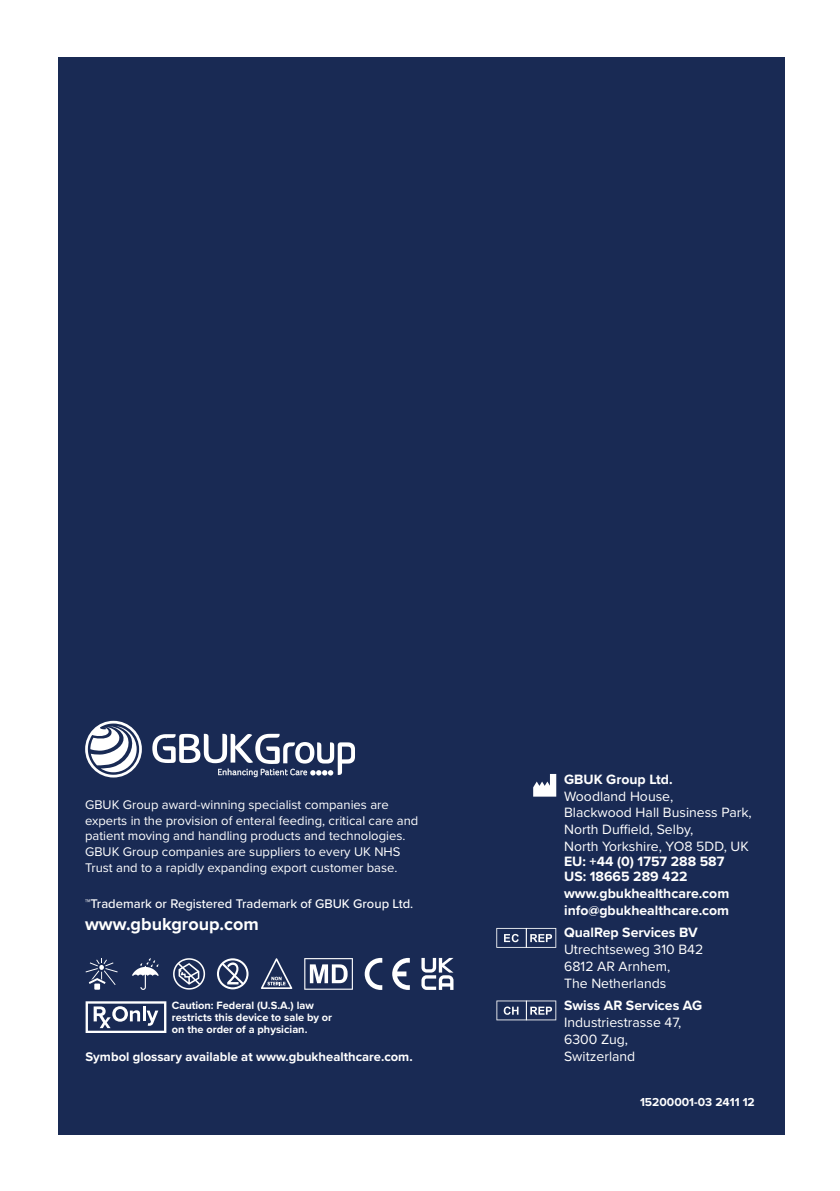
<style>
.page{position:relative;width:840px;height:1191px;background:#fff}
.page>*{position:absolute;margin:0;border:0;box-sizing:border-box;transform-origin:0 0}
.t1{font:700 18px "Proxima Nova";color:#fff}
.t2{font:14px/16.8px "Proxima Nova";color:#fff}
.t3{font:700 14px/15px "Proxima Nova";color:#fff}
.t4{font:13px/15.6px "Proxima Nova";color:#fff}
.t5{font:700 13px "Proxima Nova";color:#fff}
.t6{font:500 13px "Proxima Nova";color:#fff}
.t7{font:700 12px "Proxima Nova";color:#fff}
.t8{font:700 11px/12px "Proxima Nova";color:#fff}
.s1{font-family:"Proxima Nova Cond";font-weight:700}
</style>
<div class="page">
<div style="left:58px;top:57px;width:726px;height:1077px;background:#192a54"></div>
<svg style="left:533px;top:774px;width:23px;height:22px"></svg>
<svg style="left:496px;top:1000px;width:60px;height:20px"></svg>
<svg style="left:496px;top:928px;width:60px;height:19px"></svg>
<svg style="left:152px;top:734px;width:203px;height:43px"></svg>
<svg style="left:85px;top:721px;width:57px;height:56px"></svg>
<svg style="left:86px;top:958px;width:31px;height:31px"></svg>
<svg style="left:132px;top:958px;width:27px;height:32px"></svg>
<svg style="left:173px;top:958px;width:32px;height:31px"></svg>
<svg style="left:217px;top:958px;width:31px;height:31px"></svg>
<svg style="left:261px;top:958px;width:31px;height:31px"></svg>
<svg style="left:304px;top:958px;width:49px;height:31px"></svg>
<svg style="left:364px;top:958px;width:18px;height:32px"></svg>
<svg style="left:392px;top:958px;width:17px;height:32px"></svg>
<svg style="left:421px;top:958px;width:32px;height:32px"></svg>
<svg style="left:86px;top:1001px;width:80px;height:32px"></svg>
<p class="t4" style="left:85px;top:796px;width:334px">GBUK Group award-winning specialist companies are experts in the provision of enteral feeding, critical care and patient moving and handling products and technologies.<br>GBUK Group companies are suppliers to every UK NHS Trust and to a rapidly expanding export customer base.</p>
<p class="t6" style="left:85px;top:894px;width:329px"><span class="s1">™</span>Trademark or Registered Trademark of GBUK Group Ltd.</p>
<h1 class="t1" style="left:85px;top:910px;width:175px">www.gbukgroup.com</h1>
<p class="t8" style="left:172px;top:999px;width:162px">Caution: Federal (U.S.A.) law restricts this device to sale by or on the order of a physician.</p>
<p class="t5" style="left:86px;top:1046px;width:328px">Symbol glossary available at www.gbukhealthcare.com.</p>
<p class="t3" style="left:564px;top:771px;width:110px">GBUK Group Ltd.</p>
<p class="t2" style="left:564px;top:787px;width:189px">Woodland House,<br>Blackwood Hall Business Park,<br>North Duffield, Selby,<br>North Yorkshire, YO8 5DD, UK</p>
<p class="t3" style="left:564px;top:853px;width:162px">EU: +44 (0) 1757 288 587<br>US: 18665 289 422</p>
<p class="t3" style="left:564px;top:884px;width:166px;line-height:16.8px">www.gbukhealthcare.com info@gbukhealthcare.com</p>
<p class="t3" style="left:564px;top:924px;width:135px">QualRep Services BV</p>
<p class="t2" style="left:564px;top:940px;width:140px">Utrechtseweg 310 B42<br>6812 AR Arnhem,<br>The Netherlands</p>
<p class="t3" style="left:564px;top:998px;width:139px">Swiss AR Services AG</p>
<p class="t2" style="left:564px;top:1013px;width:119px">Industriestrasse 47,<br>6300 Zug,<br>Switzerland</p>
<p class="t7" style="left:639px;top:1093px;width:116px">15200001-03 2411 12</p>
</div>
